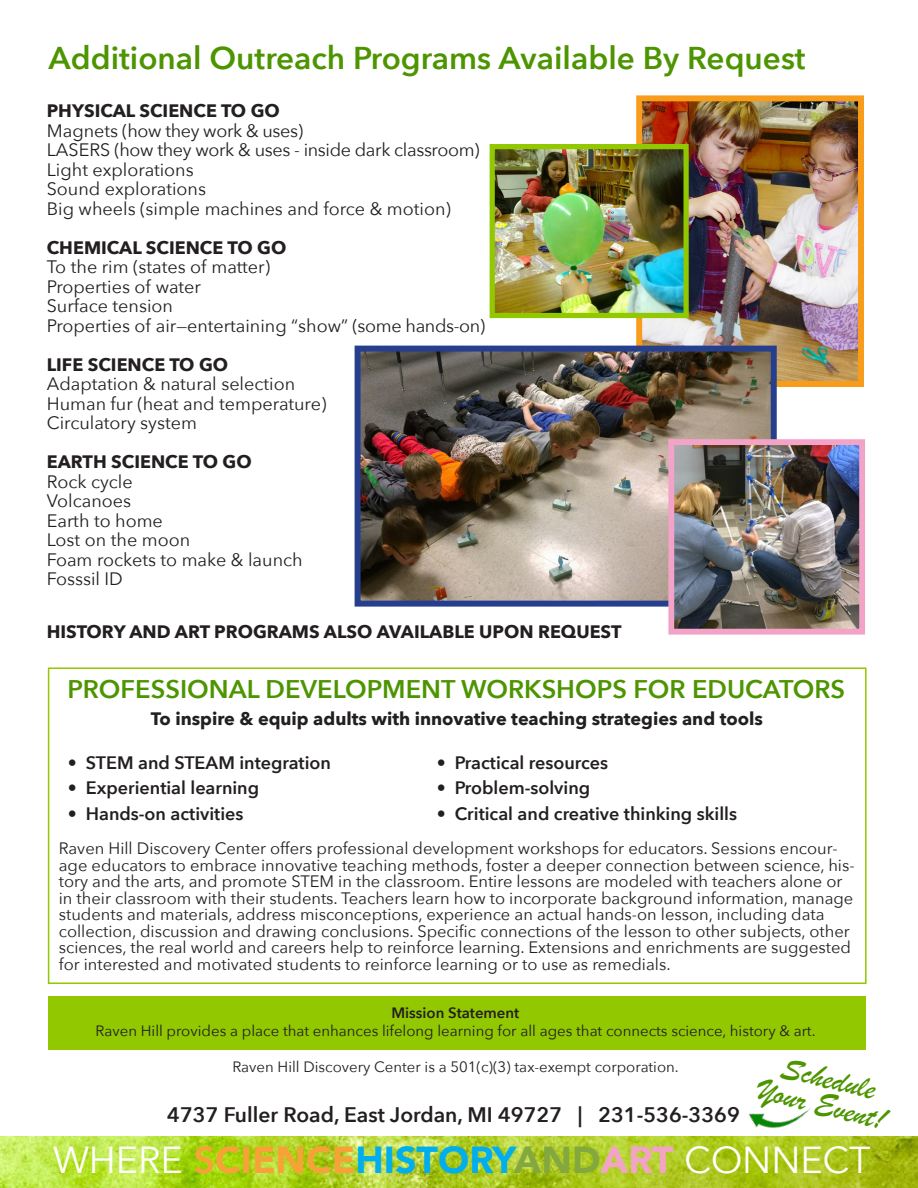
<style>
.page{position:relative;width:918px;height:1188px;background:#fff}
.page>*{position:absolute;margin:0;border:0;box-sizing:border-box;transform-origin:0 0}
.t1{font:37.5px "Avenir";color:#fff}
.t2{font:33px/27px "Brush Script";color:#4d9500;text-align:center}
.t3{font:600 31.5px "Avenir Next";color:#4d9500}
.t4{font:600 25.5px "Avenir Next";color:#4d9500}
.t5{font:600 21px "Avenir Next";color:#231f20}
.t6{font:18px "Avenir Next";color:#231f20}
.t7{font:700 18px "Avenir Next";color:#231f20}
.t8{font:600 18px "Avenir Next";color:#231f20}
.t9{font:18px "Avenir Next";letter-spacing:-.02em;color:#231f20}
.t10{font:16.5px/16.5px "Avenir Next";color:#231f20}
.t11{font:15px "Avenir Next";color:#231f20}
.t12{font:600 15px "Avenir Next";color:#231f20}
.s1{font-weight:800;color:#f7a238}
.s2{font-weight:900;color:#f7a238}
.s3{font-weight:900;color:#00aeef}
.s4{font-weight:900;color:#83a83f}
.s5{font-weight:900;color:#f4a3c8}
</style>
<div class="page">
<img style="left:0;top:1136px;width:918px;height:52px">
<img style="left:731px;top:1108px;width:101px;height:59px">
<div style="left:49px;top:996px;width:817px;height:54px;background:#91c800"></div>
<div style="left:48px;top:668px;width:819px;height:316px;border:2px solid #91c800"></div>
<img style="left:643px;top:102px;width:214px;height:278px">
<div style="left:636px;top:95px;width:228px;height:292px;border:6px solid #f89c1c"></div>
<img style="left:496px;top:150px;width:187px;height:162px">
<div style="left:490px;top:144px;width:199px;height:174px;border:5px solid #91c800"></div>
<img style="left:362px;top:353px;width:408px;height:247px">
<div style="left:355px;top:346px;width:422px;height:261px;border:6px solid #253f8e"></div>
<img style="left:675px;top:446px;width:183px;height:182px">
<div style="left:668px;top:439px;width:197px;height:196px;border:6px solid #f4a3c8"></div>
<p class="t3" style="left:49px;top:31px;width:759px">Additional Outreach Programs Available By Request</p>
<p class="t7" style="left:47px;top:95px;width:235px">PHYSICAL SCIENCE TO GO</p>
<p class="t9" style="left:47px;top:115px;width:258px">Magnets (how they work &amp; uses)</p>
<p class="t9" style="left:47px;top:135px;width:434px">LASERS (how they work &amp; uses - inside dark classroom)</p>
<p class="t6" style="left:47px;top:154px;width:148px">Light explorations</p>
<p class="t6" style="left:47px;top:174px;width:161px">Sound explorations</p>
<p class="t6" style="left:47px;top:193px;width:406px">Big wheels (simple machines and force &amp; motion)</p>
<p class="t7" style="left:47px;top:232px;width:241px">CHEMICAL SCIENCE TO GO</p>
<p class="t6" style="left:47px;top:252px;width:225px">To the rim (states of matter)</p>
<p class="t6" style="left:47px;top:271px;width:156px">Properties of water</p>
<p class="t6" style="left:47px;top:291px;width:128px">Surface tension</p>
<p class="t6" style="left:47px;top:310px;width:440px">Properties of air—entertaining “show” (some hands-on)</p>
<p class="t7" style="left:47px;top:349px;width:183px">LIFE SCIENCE TO GO</p>
<p class="t6" style="left:47px;top:369px;width:250px">Adaptation &amp; natural selection</p>
<p class="t6" style="left:47px;top:388px;width:281px">Human fur (heat and temperature)</p>
<p class="t6" style="left:47px;top:408px;width:152px">Circulatory system</p>
<p class="t7" style="left:47px;top:446px;width:206px">EARTH SCIENCE TO GO</p>
<p class="t6" style="left:47px;top:466px;width:87px">Rock cycle</p>
<p class="t6" style="left:47px;top:486px;width:86px">Volcanoes</p>
<p class="t6" style="left:47px;top:505px;width:118px">Earth to home</p>
<p class="t6" style="left:47px;top:525px;width:145px">Lost on the moon</p>
<p class="t6" style="left:47px;top:544px;width:257px">Foam rockets to make &amp; launch</p>
<p class="t6" style="left:47px;top:564px;width:78px">Fosssil ID</p>
<p class="t7" style="left:47px;top:616px;width:576px">HISTORY AND ART PROGRAMS ALSO AVAILABLE UPON REQUEST</p>
<p class="t4" style="left:67px;top:667px;width:779px">PROFESSIONAL DEVELOPMENT WORKSHOPS FOR EDUCATORS</p>
<p class="t7" style="left:151px;top:703px;width:614px">To inspire &amp; equip adults with innovative teaching strategies and tools</p>
<p class="t8" style="left:68px;top:747px;width:265px">• STEM and STEAM integration</p>
<p class="t8" style="left:437px;top:747px;width:173px">• Practical resources</p>
<p class="t8" style="left:68px;top:772px;width:193px">• Experiential learning</p>
<p class="t8" style="left:437px;top:772px;width:155px">• Problem-solving</p>
<p class="t8" style="left:68px;top:798px;width:177px">• Hands-on activities</p>
<p class="t8" style="left:437px;top:798px;width:302px">• Critical and creative thinking skills</p>
<p class="t10" style="left:59px;top:839px;width:797px">Raven Hill Discovery Center offers professional development workshops for educators. Sessions encour&shy;age educators to embrace innovative teaching methods, foster a deeper connection between science, his&shy;tory and the arts, and promote STEM in the classroom. Entire lessons are modeled with teachers alone or in their classroom with their students. Teachers learn how to incorporate background information, manage students and materials, address misconceptions, experience an actual hands-on lesson, including data collection, discussion and drawing conclusions. Specific connections of the lesson to other subjects, other sciences, the real world and careers help to reinforce learning. Extensions and enrichments are suggested for interested and motivated students to reinforce learning or to use as remedials.</p>
<p class="t12" style="left:391px;top:1000px;width:130px">Mission Statement</p>
<p class="t11" style="left:96px;top:1018px;width:721px">Raven Hill provides a place that enhances lifelong learning for all ages that connects science, history &amp; art.</p>
<p class="t11" style="left:232px;top:1054px;width:448px">Raven Hill Discovery Center is a 501(c)(3) tax-exempt corporation.</p>
<p class="t2" style="left:769px;top:1049px;width:132px;rotate:14deg">Schedule<br>Your Event!</p>
<p class="t5" style="left:167px;top:1097px;width:574px">4737 Fuller Road, East Jordan, MI 49727 | 231-536-3369</p>
<p class="t1" style="left:53px;top:1138px;width:819px">WHERE <span class="s1">S</span><span class="s2">CIENCE</span><span class="s3">HISTORY</span><span class="s4">AND</span><span class="s5">ART</span> CONNECT</p>
</div>
